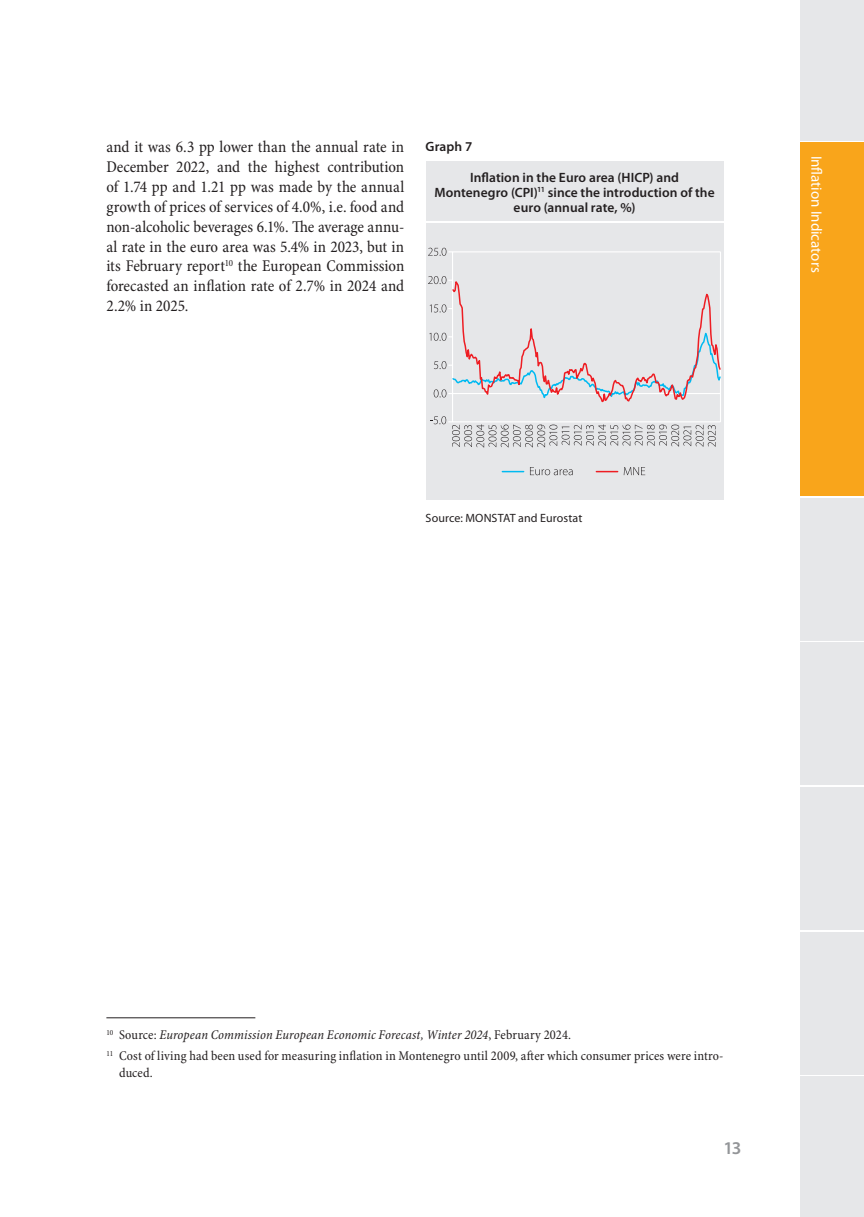
<style>
.page{position:relative;width:864px;height:1217px;background:#fff}
.page>*{position:absolute;margin:0;border:0;box-sizing:border-box;transform-origin:0 0}
.t1{font:600 18px "Myriad Pro";color:#939598}
.t2{font:condensed 16.5px/19.8px "Minion Pro";color:#231f20;text-align:justify}
.t3{font:15px "Myriad Pro";color:#fff}
.t4{font:condensed 13.5px/21.3px "Minion Pro";letter-spacing:.01em;color:#231f20}
.t5{font:600 13.5px/15px "Myriad Pro";letter-spacing:.005em;color:#231f20;text-align:center}
.t6{font:12px "Myriad Pro";letter-spacing:.005em;color:#231f20}
.s1{font-family:"Myriad Pro";font-weight:600;font-stretch:normal;font-size:13.5px;color:#fff}
.s2{font-style:italic}
</style>
<div class="page">
<div style="left:799px;top:0;width:64px;height:140px;background:#e6e7e9"></div>
<div style="left:799px;top:1076px;width:64px;height:140px;background:#e6e7e9"></div>
<div style="left:799px;top:931px;width:64px;height:143px;background:#e6e7e9"></div>
<div style="left:799px;top:787px;width:64px;height:142px;background:#e6e7e9"></div>
<div style="left:799px;top:642px;width:64px;height:142px;background:#e6e7e9"></div>
<div style="left:799px;top:142px;width:64px;height:353px;background:#f9a51b"></div>
<div style="left:799px;top:497px;width:64px;height:143px;background:#e6e7e9"></div>
<hr style="left:106px;top:1017px;width:149px;height:1px;background:#231f20">
<div style="left:425px;top:223px;width:298px;height:276px;background:#e6e7e9"></div>
<div style="left:425px;top:162px;width:298px;height:59px;background:#e6e7e9"></div>
<hr style="left:452px;top:252px;width:1px;height:170px;background:#fff">
<hr style="left:719px;top:252px;width:1px;height:170px;background:#fff">
<hr style="left:452px;top:251px;width:268px;height:1px;background:#fff">
<hr style="left:452px;top:421px;width:268px;height:1px;background:#fff">
<svg style="left:428px;top:276px;width:292px;height:127px"></svg>
<svg style="left:428px;top:248px;width:24px;height:8px"></svg>
<svg style="left:430px;top:416px;width:285px;height:31px"></svg>
<svg style="left:502px;top:471px;width:21px;height:1px"></svg>
<svg style="left:529px;top:467px;width:43px;height:8px"></svg>
<svg style="left:596px;top:471px;width:21px;height:1px"></svg>
<svg style="left:623px;top:467px;width:22px;height:8px"></svg>
<p class="t2" style="left:106px;top:138px;width:299px">and it was 6.3 pp lower than the annual rate in</p>
<p class="t2" style="left:106px;top:158px;width:299px">December 2022, and the highest contribution of 1.74 pp and 1.21 pp was made by the annual growth of prices of services of 4.0%, i.e. food and non-alcoholic beverages 6.1%. The average annu&shy;al rate in the euro area was 5.4% in 2023, but in its February report<sup>10</sup> the European Commission forecasted an inflation rate of 2.7% in 2024 and 2.2% in 2025. <span class="s1">11</span></p>
<p class="t5" style="left:425px;top:138px;width:48px">Graph 7</p>
<p class="t5" style="left:434px;top:169px;width:282px">Inflation in the Euro area (HICP) and<br>Montenegro (CPI)<sup>11</sup> since the introduction of the euro (annual rate, %)</p>
<p class="t6" style="left:425px;top:510px;width:158px">Source: MONSTAT and Eurostat</p>
<p class="t3" style="left:825px;top:155px;width:118px;rotate:90deg">Inflation Indicators</p>
<p class="t4" style="left:106px;top:1024px;width:618px"><sup>10</sup> Source: <span class="s2">European Commission European Economic Forecast, Winter 2024</span>, February 2024.<br><sup>11</sup> Cost of living had been used for measuring inflation in Montenegro until 2009, after which consumer prices were intro-</p>
<p class="t4" style="left:119px;top:1061px;width:35px">duced.</p>
<p class="t1" style="left:723px;top:1136px;width:20px">13</p>
</div>
